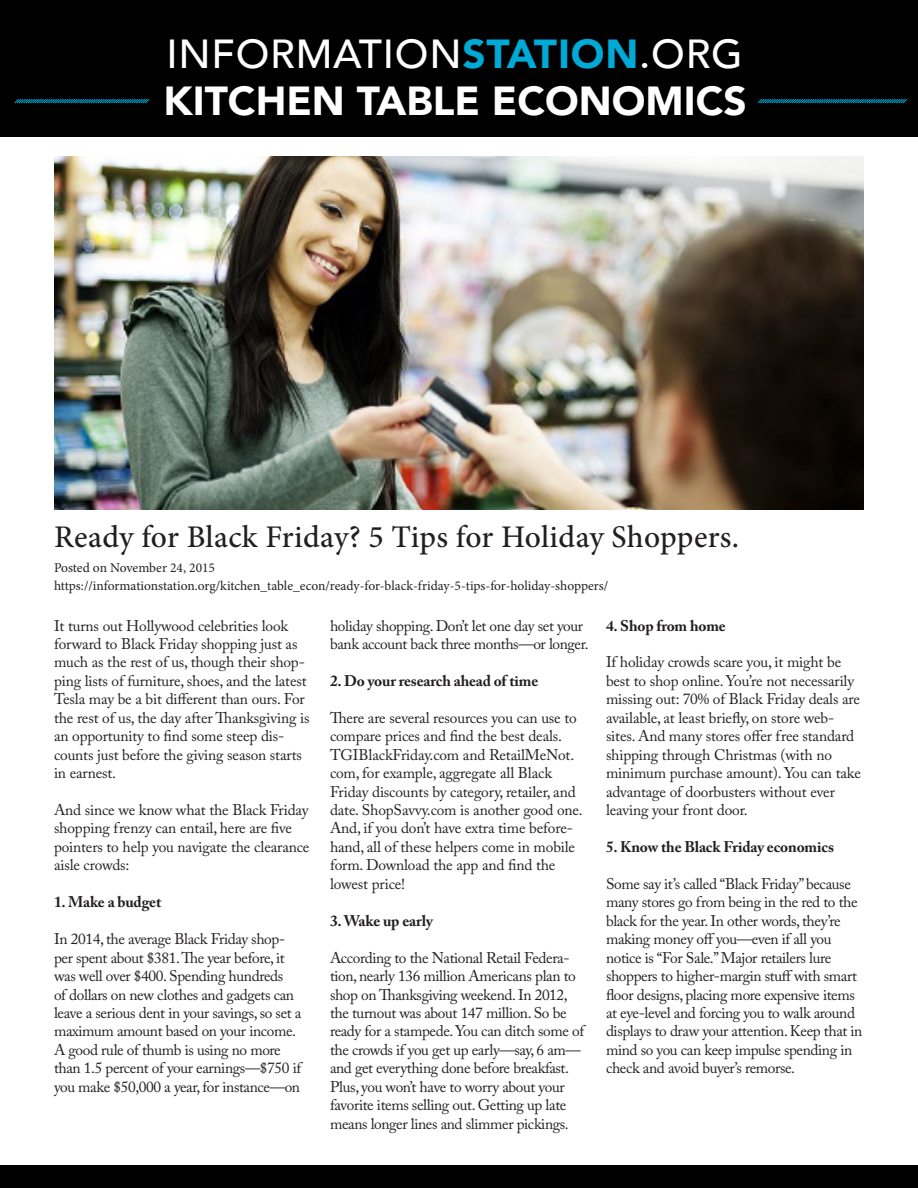
<style>
.page{position:relative;width:918px;height:1188px;background:#fff}
.page>*{position:absolute;margin:0;border:0;box-sizing:border-box;transform-origin:0 0}
.t1{font:500 40.5px "Avenir";letter-spacing:.02em;color:#fff}
.t2{font:900 40.5px "Avenir";color:#fff}
.t3{font:500 31.5px "Minion Pro";letter-spacing:.005em;color:#231f20}
.t4{font:15.3px/18.5px "Adobe Caslon Pro";letter-spacing:-.02em;color:#231f20}
.t5{font:700 15.3px "Adobe Caslon Pro";letter-spacing:-.01em;color:#231f20}
.t6{font:13.5px "Minion Pro";letter-spacing:-.005em;color:#231f20}
.s1{font-weight:900;color:#00aad6}
</style>
<div class="page">
<div style="left:0;top:0;width:918px;height:137px;background:#000"></div>
<svg style="left:14px;top:99px;width:136px;height:5px"></svg>
<svg style="left:757px;top:99px;width:151px;height:5px"></svg>
<div style="left:0;top:1166px;width:918px;height:22px;background:#000"></div>
<img style="left:54px;top:156px;width:810px;height:353px">
<p class="t1" style="left:166px;top:19px;width:578px">INFORMATION<span class="s1">STATION</span>.ORG</p>
<p class="t2" style="left:164px;top:66px;width:585px">KITCHEN TABLE ECONOMICS</p>
<p class="t3" style="left:54px;top:515px;width:687px">Ready for Black Friday? 5 Tips for Holiday Shoppers.</p>
<p class="t6" style="left:54px;top:559px;width:163px">Posted on November 24, 2015</p>
<p class="t6" style="left:54px;top:577px;width:556px">https://informationstation.org/kitchen_table_econ/ready-for-black-friday-5-tips-for-holiday-shoppers/</p>
<p class="t5" style="left:606px;top:616px;width:121px">4. Shop from home</p>
<p class="t4" style="left:606px;top:653px;width:256px">If holiday crowds scare you, it might be best to shop online. You’re not necessarily missing out: 70% of Black Friday deals are available, at least briefly, on store web&shy;sites. And many stores offer free standard shipping through Christmas (with no minimum purchase amount). You can take advantage of doorbusters without ever leaving your front door.</p>
<p class="t5" style="left:606px;top:838px;width:229px">5. Know the Black Friday economics</p>
<p class="t4" style="left:606px;top:874px;width:258px">Some say it’s called “Black Friday” because many stores go from being in the red to the black for the year. In other words, they’re making money off you—even if all you notice is “For Sale.” Major retailers lure shoppers to higher-margin stuff with smart floor designs, placing more expensive items at eye-level and forcing you to walk around displays to draw your attention. Keep that in mind so you can keep impulse spending in check and avoid buyer’s remorse.</p>
<p class="t4" style="left:54px;top:616px;width:257px">It turns out Hollywood celebrities look forward to Black Friday shopping just as much as the rest of us, though their shop&shy;ping lists of furniture, shoes, and the latest Tesla may be a bit different than ours. For the rest of us, the day after Thanksgiving is an opportunity to find some steep dis&shy;counts just before the giving season starts in earnest.</p>
<p class="t4" style="left:54px;top:800px;width:257px">And since we know what the Black Friday shopping frenzy can entail, here are five pointers to help you navigate the clearance aisle crowds:</p>
<p class="t5" style="left:54px;top:893px;width:109px">1. Make a budget</p>
<p class="t4" style="left:54px;top:930px;width:249px">In 2014, the average Black Friday shop&shy;per spent about $381. The year before, it was well over $400. Spending hundreds<br>of dollars on new clothes and gadgets can leave a serious dent in your savings, so set a maximum amount based on your income.<br>A good rule of thumb is using no more than 1.5 percent of your earnings—$750 if you make $50,000 a year, for instance—on</p>
<p class="t4" style="left:330px;top:616px;width:260px">holiday shopping. Don’t let one day set your bank account back three months—or longer.</p>
<p class="t5" style="left:330px;top:672px;width:210px">2. Do your research ahead of time</p>
<p class="t4" style="left:330px;top:708px;width:254px">There are several resources you can use to compare prices and find the best deals.<br>TGIBlackFriday.com and RetailMeNot. com, for example, aggregate all Black Friday discounts by category, retailer, and date. ShopSavvy.com is another good one.<br>And, if you don’t have extra time before&shy;hand, all of these helpers come in mobile form. Download the app and find the lowest price!</p>
<p class="t5" style="left:330px;top:911px;width:105px">3. Wake up early</p>
<p class="t4" style="left:330px;top:948px;width:256px">According to the National Retail Federa&shy;tion, nearly 136 million Americans plan to shop on Thanksgiving weekend. In 2012, the turnout was about 147 million. So be ready for a stampede. You can ditch some of the crowds if you get up early—say, 6 am— and get everything done before breakfast.<br>Plus, you won’t have to worry about your favorite items selling out. Getting up late means longer lines and slimmer pickings.</p>
</div>
